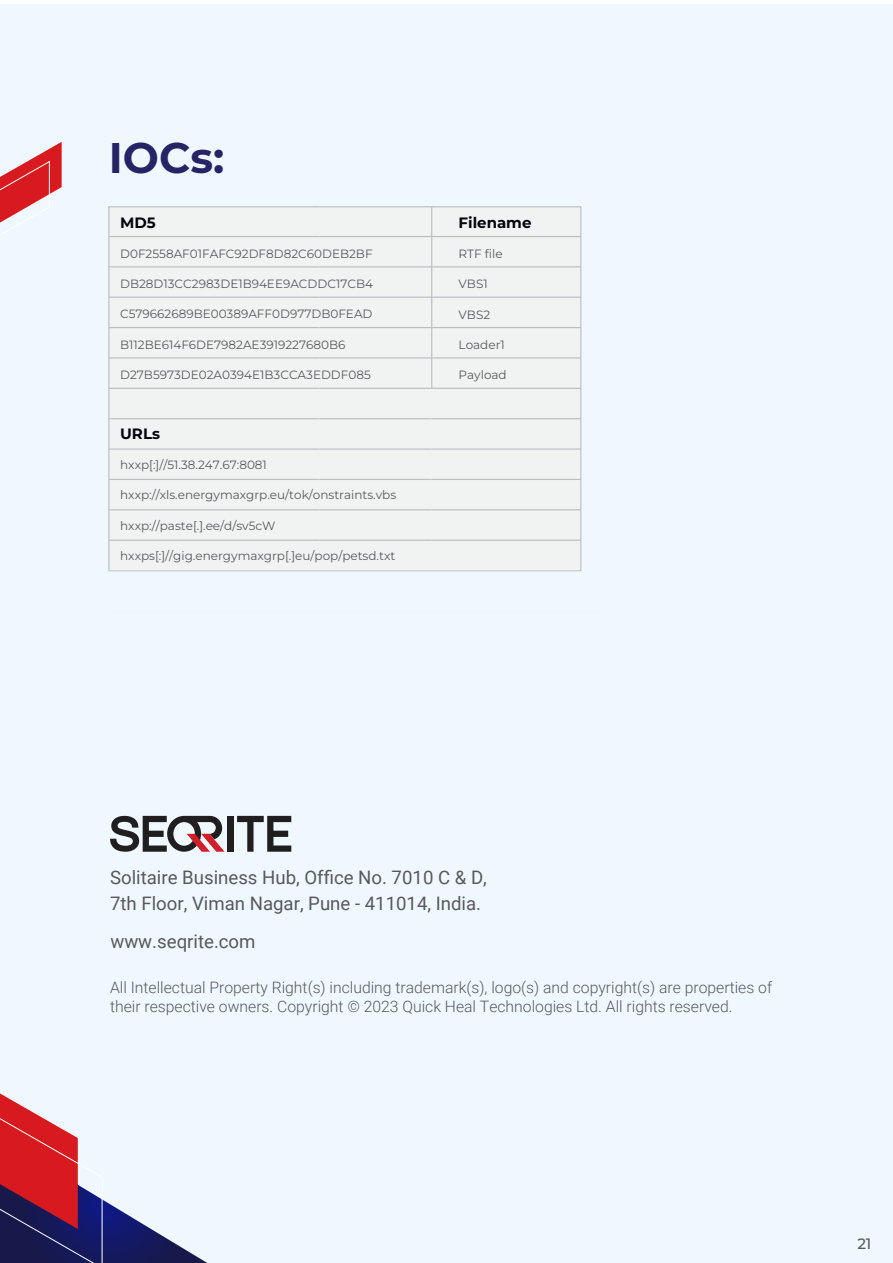
<style>
.page{position:relative;width:893px;height:1263px;background:#fff}
.page>*{position:absolute;margin:0;border:0;box-sizing:border-box;transform-origin:0 0}
.t1{font:700 42.9px "Montserrat";color:#252566}
.t2{font:18.6px/25.8px "Roboto";color:#58595b}
.t3{font:300 15.75px/18.9px "Roboto";color:#58595b}
.t4{font:700 15px "Montserrat";color:#04040c}
.t5{font:500 15px "Montserrat";color:#58595b}
.t6{font:12px "Montserrat";color:#58595b}
</style>
<div class="page">
<div style="left:0;top:5px;width:892px;height:1258px;background:#eff8ff"></div>
<svg style="left:0;top:142px;width:62px;height:93px"></svg>
<svg style="left:0;top:1093px;width:207px;height:170px"></svg>
<div style="left:108px;top:206px;width:473px;height:365px;background:#f1f2f2;border:1px solid #bcbec0"></div>
<hr style="left:109px;top:236px;width:472px;height:1px;background:#bcbec0">
<hr style="left:109px;top:266px;width:472px;height:1px;background:#bcbec0">
<hr style="left:109px;top:297px;width:472px;height:1px;background:#bcbec0">
<hr style="left:109px;top:327px;width:472px;height:1px;background:#bcbec0">
<hr style="left:109px;top:357px;width:472px;height:2px;background:#bcbec0">
<hr style="left:109px;top:388px;width:472px;height:1px;background:#bcbec0">
<hr style="left:109px;top:418px;width:472px;height:1px;background:#bcbec0">
<hr style="left:109px;top:448px;width:472px;height:2px;background:#bcbec0">
<hr style="left:109px;top:479px;width:472px;height:1px;background:#bcbec0">
<hr style="left:109px;top:509px;width:472px;height:1px;background:#bcbec0">
<hr style="left:109px;top:540px;width:472px;height:1px;background:#bcbec0">
<hr style="left:431px;top:207px;width:1px;height:182px;background:#bcbec0">
<div style="left:227px;top:816px;width:7px;height:36px;background:#211e1f"></div>
<svg style="left:237px;top:816px;width:54px;height:36px"></svg>
<svg style="left:110px;top:816px;width:115px;height:36px"></svg>
<h1 class="t1" style="left:109px;top:127px;width:117px">IOCs:</h1>
<p class="t4" style="left:120px;top:212px;width:37px">MD5</p>
<p class="t6" style="left:120px;top:246px;width:254px">D0F2558AF01FAFC92DF8D82C60DEB2BF</p>
<p class="t6" style="left:120px;top:276px;width:254px">DB28D13CC2983DE1B94EE9ACDDC17CB4</p>
<p class="t6" style="left:120px;top:306px;width:254px">C579662689BE00389AFF0D977DB0FEAD</p>
<p class="t6" style="left:120px;top:336px;width:227px">B112BE614F6DE7982AE3919227680B6</p>
<p class="t6" style="left:120px;top:366px;width:252px">D27B5973DE02A0394E1B3CCA3EDDF085</p>
<p class="t4" style="left:120px;top:423px;width:41px">URLs</p>
<p class="t6" style="left:120px;top:457px;width:148px">hxxp[:]//51.38.247.67:8081</p>
<p class="t6" style="left:120px;top:487px;width:278px">hxxp://xls.energymaxgrp.eu/tok/onstraints.vbs</p>
<p class="t6" style="left:120px;top:517px;width:157px">hxxp://paste[.].ee/d/sv5cW</p>
<p class="t6" style="left:120px;top:547px;width:277px">hxxps[:]//gig.energymaxgrp[.]eu/pop/petsd.txt</p>
<p class="t4" style="left:459px;top:212px;width:74px">Filename</p>
<p class="t6" style="left:459px;top:246px;width:46px">RTF file</p>
<p class="t6" style="left:459px;top:276px;width:31px">VBS1</p>
<p class="t6" style="left:459px;top:306px;width:33px">VBS2</p>
<p class="t6" style="left:459px;top:336px;width:48px">Loader1</p>
<p class="t6" style="left:459px;top:366px;width:50px">Payload</p>
<h2 class="t2" style="left:110px;top:864px;width:378px">Solitaire Business Hub, Office No. 7010 C &amp; D,<br>7th Floor, Viman Nagar, Pune - 411014, India.</h2>
<h2 class="t2" style="left:110px;top:927px;width:147px">www.seqrite.com</h2>
<h3 class="t3" style="left:110px;top:977px;width:664px">All Intellectual Property Right(s) including trademark(s), logo(s) and copyright(s) are properties of their respective owners. Copyright © 2023 Quick Heal Technologies Ltd. All rights reserved.</h3>
<p class="t5" style="left:857px;top:1233px;width:16px">21</p>
</div>
